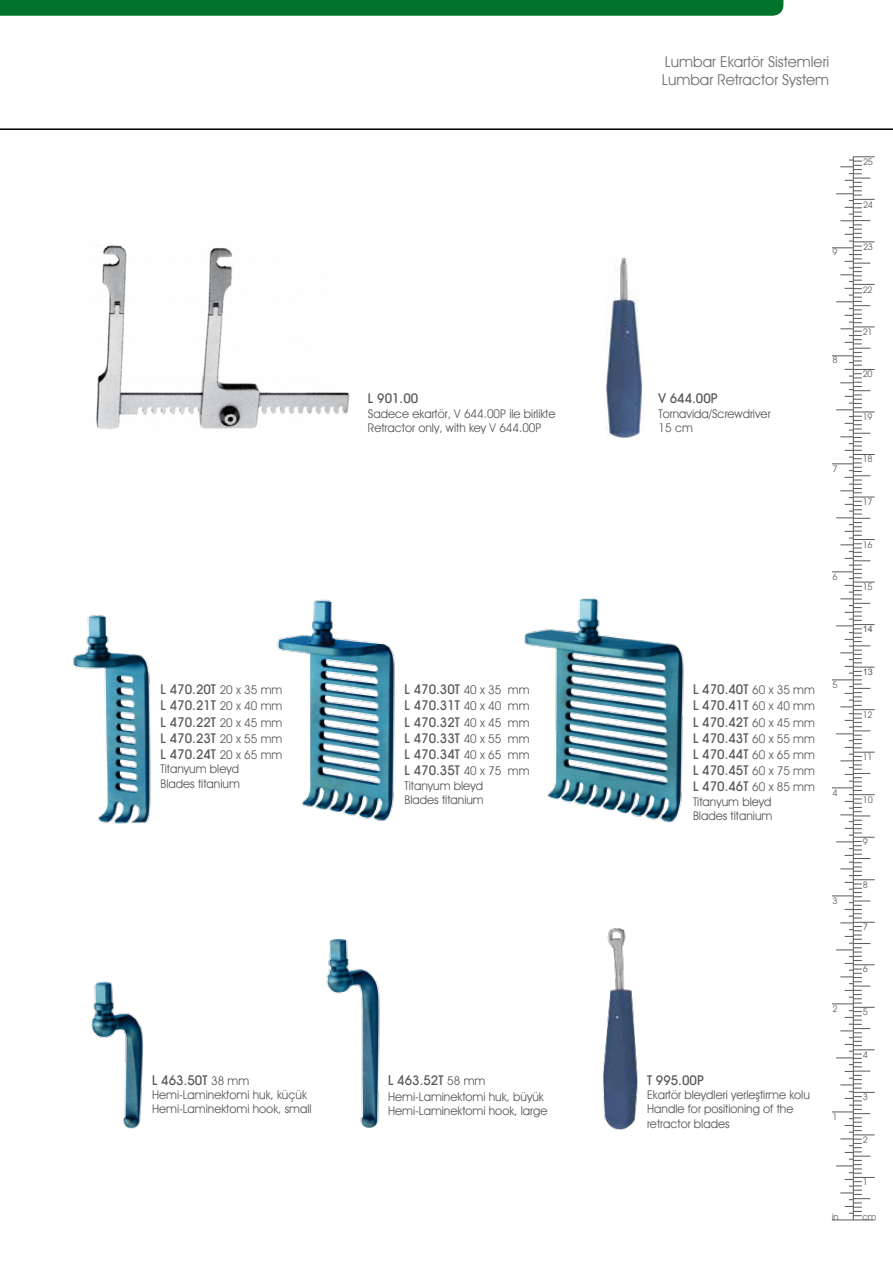
<style>
.page{position:relative;width:893px;height:1263px;background:#fff}
.page>*{position:absolute;margin:0;border:0;box-sizing:border-box;transform-origin:0 0}
.t1{font:15px/18px "Avant Garde IT Cby BT";color:#707172}
.t2{font:500 13.5px/16.2px "Avant Garde IT Cby BT";color:#58585a;text-align:justify}
.t3{font:12px/14.4px "Avant Garde IT Cby BT";color:#58585a}
.t4{font:9px "Avant Garde IT Cby BT";letter-spacing:-.02em;color:#58585a}
.t5{font:9px "Arial";color:#58585a}
.s1{font-weight:400;font-size:12px}
</style>
<div class="page">
<svg style="left:832px;top:157px;width:43px;height:1064px"></svg>
<hr style="left:853px;top:157px;width:1px;height:1063px;background:#58585a">
<div style="left:0;top:0;width:784px;height:16px;background:#00722c"></div>
<hr style="left:0;top:128px;width:893px;height:2px;background:#000">
<img style="left:73px;top:615px;width:78px;height:209px">
<img style="left:277px;top:599px;width:118px;height:222px">
<img style="left:603px;top:927px;width:34px;height:202px">
<img style="left:91px;top:981px;width:52px;height:148px">
<img style="left:326px;top:939px;width:54px;height:189px">
<img style="left:524px;top:598px;width:160px;height:225px">
<img style="left:605px;top:256px;width:38px;height:183px">
<img style="left:96px;top:245px;width:254px;height:184px">
<p class="t2" style="left:368px;top:390px;width:52px">L 901.00</p>
<p class="t3" style="left:368px;top:406px;width:189px">Sadece ekartör, V 644.00P ile birlikte<br>Retractor only, with key V 644.00P</p>
<p class="t2" style="left:161px;top:681px;width:123px">L 470.20T <span class="s1">20 x 35 mm </span>L 470.21T <span class="s1">20 x 40 mm </span>L 470.22T <span class="s1">20 x 45 mm </span>L 470.23T <span class="s1">20 x 55 mm </span>L 470.24T <span class="s1">20 x 65 mm</span></p>
<p class="t3" style="left:161px;top:762px;width:81px">Titanyum bleyd<br>Blades titanium</p>
<p class="t2" style="left:404px;top:681px;width:127px">L 470.30T <span class="s1">40 x 35 mm </span>L 470.31T <span class="s1">40 x 40 mm </span>L 470.32T <span class="s1">40 x 45 mm </span>L 470.33T <span class="s1">40 x 55 mm </span>L 470.34T <span class="s1">40 x 65 mm </span>L 470.35T <span class="s1">40 x 75 mm</span></p>
<p class="t3" style="left:404px;top:778px;width:81px">Titanyum bleyd<br>Blades titanium</p>
<p class="t2" style="left:152px;top:1071px;width:99px">L 463.50T <span class="s1">38 mm</span></p>
<p class="t3" style="left:152px;top:1087px;width:161px">Hemi-Laminektomi huk, küçük<br>Hemi-Laminektomi hook, small</p>
<p class="t2" style="left:388px;top:1071px;width:99px">L 463.52T <span class="s1">58 mm</span></p>
<p class="t3" style="left:388px;top:1089px;width:161px">Hemi-Laminektomi huk, büyük<br>Hemi-Laminektomi hook, large</p>
<p class="t1" style="left:662px;top:52px;width:169px">Lumbar Ekartör Sistemleri<br>Lumbar Retractor System</p>
<p class="t2" style="left:659px;top:390px;width:61px">V 644.00P</p>
<p class="t3" style="left:659px;top:406px;width:113px">Tornavida/Screwdriver<br>15 cm</p>
<p class="t4" style="left:833px;top:247px;width:7px">9</p>
<p class="t4" style="left:833px;top:355px;width:7px">8</p>
<p class="t4" style="left:833px;top:463px;width:7px">7</p>
<p class="t4" style="left:833px;top:571px;width:7px">6</p>
<p class="t2" style="left:693px;top:681px;width:123px">L 470.40T <span class="s1">60 x 35 mm </span>L 470.41T <span class="s1">60 x 40 mm </span>L 470.42T <span class="s1">60 x 45 mm </span>L 470.43T <span class="s1">60 x 55 mm </span>L 470.44T <span class="s1">60 x 65 mm </span>L 470.45T <span class="s1">60 x 75 mm </span>L 470.46T <span class="s1">60 x 85 mm</span></p>
<p class="t3" style="left:693px;top:794px;width:81px">Titanyum bleyd<br>Blades titanium</p>
<p class="t4" style="left:833px;top:679px;width:7px">5</p>
<p class="t4" style="left:833px;top:787px;width:7px">4</p>
<p class="t4" style="left:833px;top:895px;width:7px">3</p>
<p class="t4" style="left:833px;top:1003px;width:7px">2</p>
<p class="t2" style="left:647px;top:1071px;width:58px">T 995.00P</p>
<p class="t3" style="left:647px;top:1087px;width:164px">Ekartör bleydleri yerleştirme kolu<br>Handle for positioning of the retractor blades</p>
<p class="t4" style="left:833px;top:1111px;width:7px">1</p>
<p class="t4" style="left:863px;top:156px;width:12px">25</p>
<p class="t4" style="left:863px;top:199px;width:12px">24</p>
<p class="t4" style="left:863px;top:241px;width:12px">23</p>
<p class="t4" style="left:863px;top:284px;width:12px">22</p>
<p class="t4" style="left:863px;top:326px;width:12px">21</p>
<p class="t4" style="left:863px;top:369px;width:12px">20</p>
<p class="t4" style="left:863px;top:411px;width:12px">19</p>
<p class="t4" style="left:863px;top:454px;width:12px">18</p>
<p class="t4" style="left:863px;top:496px;width:12px">17</p>
<p class="t4" style="left:863px;top:539px;width:12px">16</p>
<p class="t4" style="left:863px;top:581px;width:12px">15</p>
<p class="t5" style="left:863px;top:623px;width:12px">14</p>
<p class="t5" style="left:863px;top:666px;width:12px">13</p>
<p class="t4" style="left:863px;top:709px;width:12px">12</p>
<p class="t4" style="left:863px;top:751px;width:12px">11</p>
<p class="t4" style="left:863px;top:794px;width:12px">10</p>
<p class="t4" style="left:863px;top:836px;width:7px">9</p>
<p class="t4" style="left:863px;top:879px;width:7px">8</p>
<p class="t4" style="left:863px;top:921px;width:7px">7</p>
<p class="t4" style="left:863px;top:964px;width:7px">6</p>
<p class="t4" style="left:863px;top:1006px;width:7px">5</p>
<p class="t4" style="left:863px;top:1049px;width:7px">4</p>
<p class="t4" style="left:863px;top:1091px;width:7px">3</p>
<p class="t4" style="left:863px;top:1134px;width:7px">2</p>
<p class="t4" style="left:863px;top:1176px;width:7px">1</p>
<p class="t4" style="left:832px;top:1211px;width:8px">in</p>
<p class="t4" style="left:862px;top:1211px;width:15px">cm</p>
</div>
